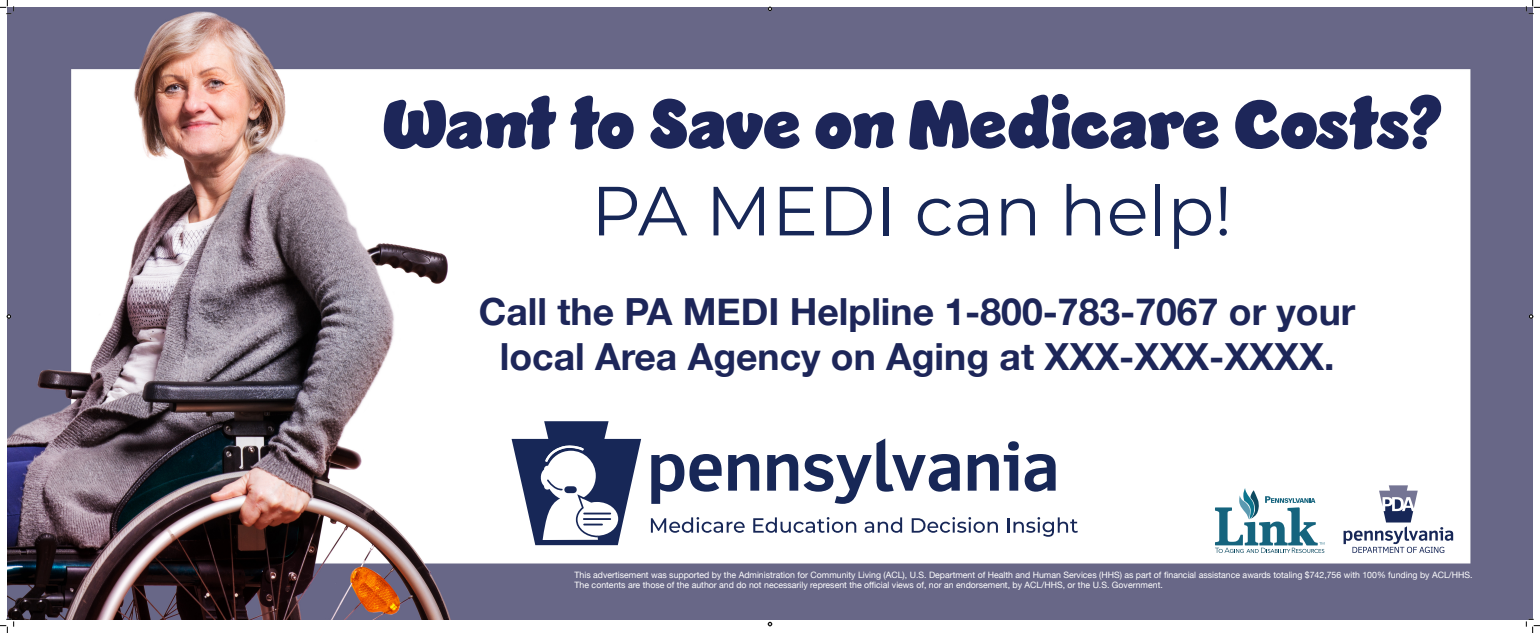
<style>
.page{position:relative;width:1540px;height:633px;background:#fff}
.page>*{position:absolute;margin:0;border:0;box-sizing:border-box;transform-origin:0 0}
.t1{font:70px "Jumble";color:#1d2659}
.t2{font:69.3px "Montserrat";color:#172757}
.t3{font:700 37.31px/44.8px "Helvetica Neue";color:#1d2659;text-align:center}
.t4{font:8.75px/10.5px "Helvetica Neue";color:#fff}
</style>
<div class="page">
<img style="left:7px;top:7px;width:1525px;height:611px">
<svg style="left:1214px;top:487px;width:110px;height:65px"></svg>
<svg style="left:1343px;top:485px;width:110px;height:67px"></svg>
<svg style="left:651px;top:453px;width:70px;height:50px"></svg>
<svg style="left:728px;top:453px;width:31px;height:37px"></svg>
<svg style="left:767px;top:438px;width:192px;height:65px"></svg>
<svg style="left:967px;top:441px;width:51px;height:49px"></svg>
<svg style="left:1024px;top:453px;width:31px;height:38px"></svg>
<svg style="left:651px;top:516px;width:93px;height:16px"></svg>
<svg style="left:753px;top:516px;width:103px;height:16px"></svg>
<svg style="left:864px;top:517px;width:38px;height:15px"></svg>
<svg style="left:911px;top:516px;width:86px;height:16px"></svg>
<svg style="left:1007px;top:516px;width:70px;height:20px"></svg>
<svg style="left:511px;top:421px;width:130px;height:123px"></svg>
<svg style="left:0;top:0;width:15px;height:15px"></svg>
<svg style="left:0;top:618px;width:15px;height:14px"></svg>
<svg style="left:1525px;top:0;width:14px;height:15px"></svg>
<svg style="left:1525px;top:618px;width:14px;height:14px"></svg>
<svg style="left:768px;top:7px;width:4px;height:4px"></svg>
<svg style="left:768px;top:621px;width:4px;height:4px"></svg>
<svg style="left:7px;top:314px;width:4px;height:4px"></svg>
<svg style="left:1528px;top:314px;width:4px;height:4px"></svg>
<p class="t1" style="left:382px;top:73px;width:1060px">Want to Save on Medicare Costs?</p>
<p class="t2" style="left:591px;top:163px;width:642px">PA MEDI can help!</p>
<p class="t3" style="left:479px;top:290px;width:878px">Call the PA MEDI Helpline 1-800-783-7067 or your local Area Agency on Aging at XXX-XXX-XXXX.</p>
<p class="t4" style="left:574px;top:569px;width:899px">This advertisement was supported by the Administration for Community Living (ACL), U.S. Department of Health and Human Services (HHS) as part of financial assistance awards totaling $742,756 with 100% funding by ACL/HHS.<br>The contents are those of the author and do not necessarily represent the official views of, nor an endorsement, by ACL/HHS, or the U.S. Government.</p>
</div>
